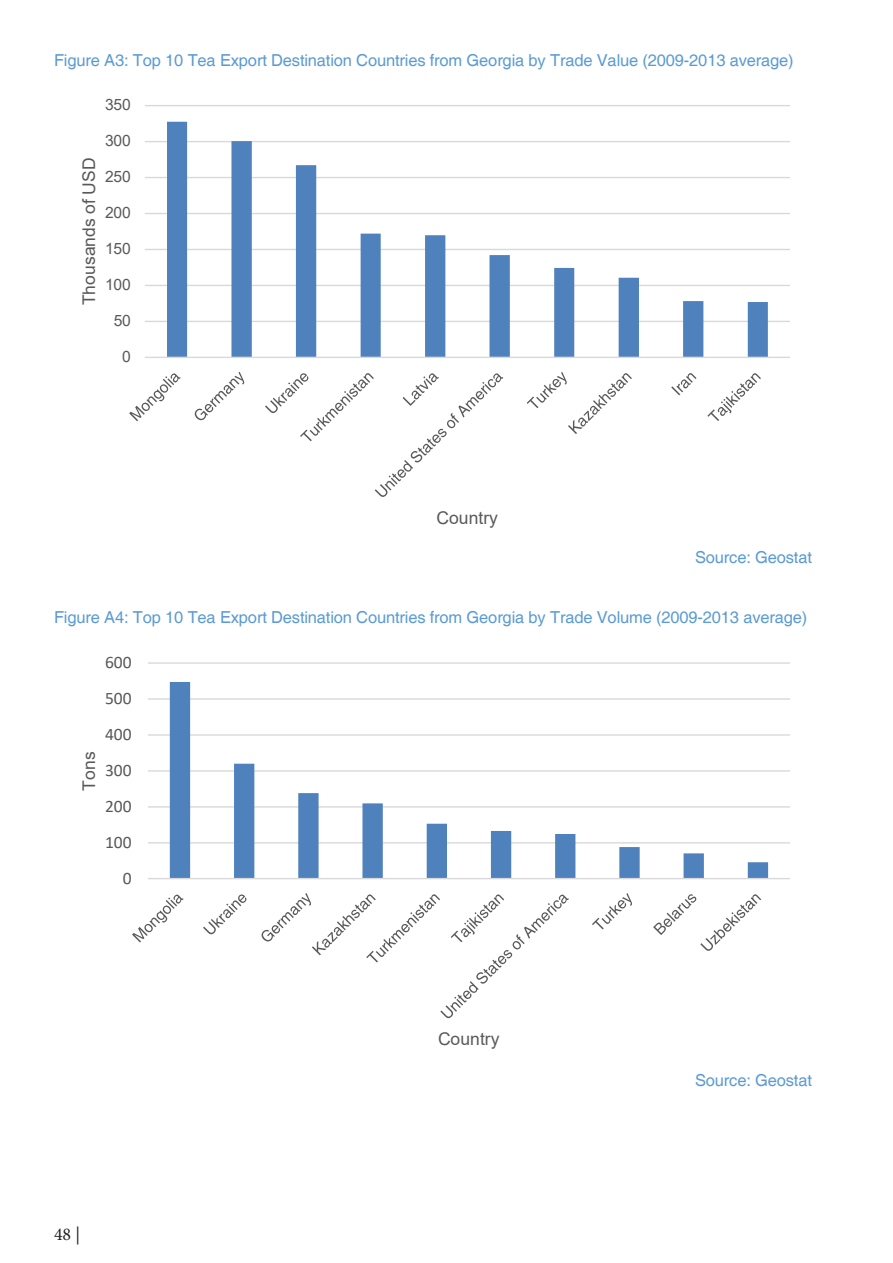
<style>
.page{position:relative;width:893px;height:1263px;background:#fff}
.page>*{position:absolute;margin:0;border:0;box-sizing:border-box;transform-origin:0 0}
.t1{font:18px "Minion Pro";color:#231f20}
.t2{font:17.55px "Arial";letter-spacing:.005em;color:#595959}
.t3{font:17.55px "Calibri";color:#595959}
.t4{font:16.5px "Helvetica";letter-spacing:-.01em;color:#5b9bd3}
.t5{font:15.6px "Arial";letter-spacing:-.005em;color:#595959}
</style>
<div class="page">
<svg style="left:132px;top:662px;width:658px;height:357px"></svg>
<svg style="left:129px;top:105px;width:661px;height:392px"></svg>
<p class="t4" style="left:54px;top:51px;width:741px">Figure A3: Top 10 Tea Export Destination Countries from Georgia by Trade Value (2009-2013 average)</p>
<p class="t5" style="left:105px;top:94px;width:27px">350</p>
<p class="t2" style="left:77px;top:305px;width:149px;rotate:-90deg">Thousands of USD</p>
<p class="t5" style="left:105px;top:130px;width:27px">300</p>
<p class="t5" style="left:105px;top:166px;width:27px">250</p>
<p class="t5" style="left:105px;top:202px;width:27px">200</p>
<p class="t5" style="left:105px;top:238px;width:27px">150</p>
<p class="t5" style="left:105px;top:274px;width:27px">100</p>
<p class="t5" style="left:114px;top:310px;width:19px">50</p>
<p class="t5" style="left:122px;top:346px;width:10px">0</p>
<p class="t2" style="left:436px;top:506px;width:63px">Country</p>
<p class="t4" style="left:695px;top:548px;width:118px">Source: Geostat</p>
<p class="t4" style="left:54px;top:607px;width:755px">Figure A4: Top 10 Tea Export Destination Countries from Georgia by Trade Volume (2009-2013 average)</p>
<p class="t3" style="left:105px;top:650px;width:28px">600</p>
<p class="t3" style="left:105px;top:686px;width:28px">500</p>
<p class="t2" style="left:77px;top:790px;width:41px;rotate:-90deg">Tons</p>
<p class="t3" style="left:105px;top:722px;width:28px">400</p>
<p class="t3" style="left:105px;top:758px;width:28px">300</p>
<p class="t3" style="left:105px;top:794px;width:28px">200</p>
<p class="t3" style="left:105px;top:830px;width:28px">100</p>
<p class="t3" style="left:123px;top:866px;width:10px">0</p>
<p class="t1" style="left:54px;top:1222px;width:28px">48 |</p>
<p class="t2" style="left:438px;top:1027px;width:63px">Country</p>
<p class="t4" style="left:695px;top:1070px;width:118px">Source: Geostat</p>
</div>
